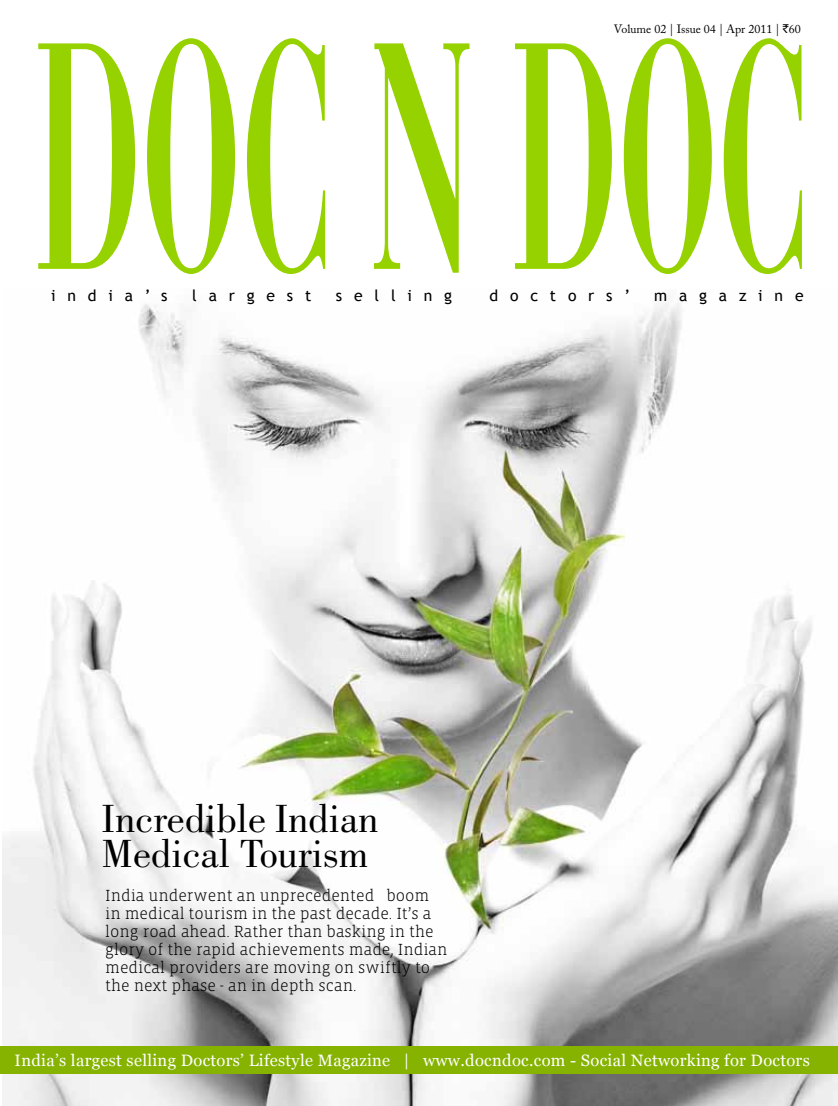
<style>
.page{position:relative;width:838px;height:1106px;background:#fff}
.page>*{position:absolute;margin:0;border:0;box-sizing:border-box;transform-origin:0 0}
.t1{font:40.65px/34.7px "Bodoni Std";color:#000}
.t2{font:300 16.5px/18px "Vista Slab";color:#000}
.t3{font:16.5px "Georgia";letter-spacing:.02em;color:#fff}
.t4{font:15.75px "Trebuchet MS";letter-spacing:.75em;color:#000}
.t5{font:12px "Adobe Caslon Pro";color:#000}
.s1{font-family:"Rupee Foradian"}
</style>
<div class="page">
<img style="left:2px;top:303px;width:836px;height:803px">
<div style="left:0;top:1046px;width:838px;height:27px;background:#85b300"></div>
<svg style="left:38px;top:38px;width:764px;height:236px"></svg>
<p class="t5" style="left:614px;top:22px;width:188px">Volume 02 | Issue 04 | Apr 2011 | <span class="s1">`</span>60</p>
<p class="t4" style="left:51px;top:286px;width:118px">india’s</p>
<p class="t4" style="left:192px;top:286px;width:120px">largest</p>
<p class="t4" style="left:336px;top:286px;width:118px">selling</p>
<p class="t4" style="left:489px;top:286px;width:142px">doctors’</p>
<p class="t4" style="left:654px;top:286px;width:151px">magazine</p>
<p class="t1" style="left:102px;top:802px;width:278px">Incredible Indian<br>Medical Tourism</p>
<p class="t2" style="left:105px;top:886px;width:344px">India underwent an unprecedented boom in medical tourism in the past decade. It’s a long road ahead. Rather than basking in the glory of the rapid achievements made, Indian medical providers are moving on swiftly to the next phase - an in depth scan.</p>
<p class="t3" style="left:15px;top:1051px;width:796px">India’s largest selling Doctors’ Lifestyle Magazine | www.docndoc.com - Social Networking for Doctors</p>
</div>
